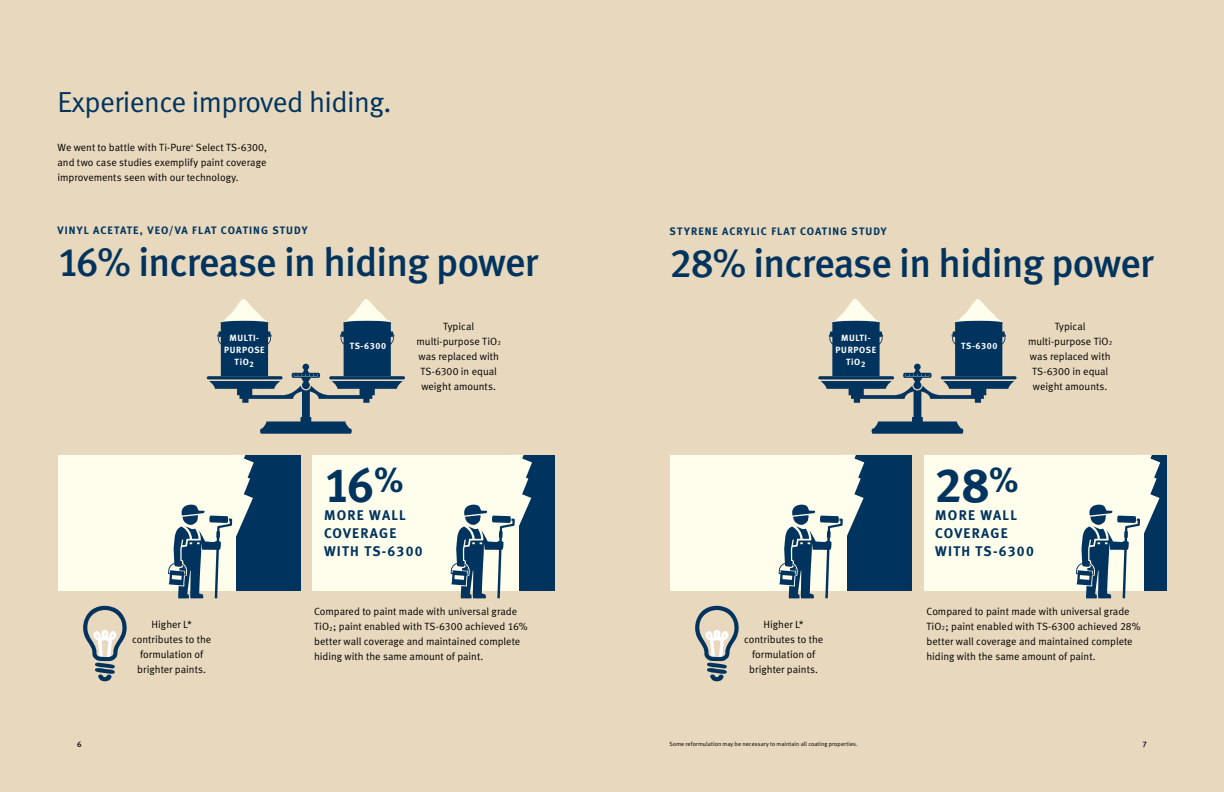
<style>
.page{position:relative;width:1224px;height:792px;background:#e8d8bd}
.page>*{position:absolute;margin:0;border:0;box-sizing:border-box;transform-origin:0 0}
.t1{font:48.2px "Meta Bold LF";color:#00345e}
.t2{font:40px "Meta Medium LF";letter-spacing:-.02em;color:#00345e}
.t3{font:29px "Meta Normal LF";letter-spacing:-.02em;color:#00345e}
.t4{font:14px/18px "Meta Bold LF";letter-spacing:.09em;color:#00345e}
.t5{font:10.8px "Meta Bold LF";letter-spacing:.095em;color:#00345e}
.t6{font:10.5px/15px "Meta Normal LF";color:#000;text-align:center}
.t7{font:9px/12px "Meta Bold LF";letter-spacing:.07em;color:#fff;text-align:center}
.t8{font:8px "Meta Medium LF";color:#000}
.t9{font:6px "Meta Normal";letter-spacing:.01em;color:#000}
.t10{font:3.2px "Meta Normal LF";color:#000}
.s1{font-size:6.1px}
</style>
<div class="page">
<svg style="left:83px;top:605px;width:44px;height:76px"></svg>
<svg style="left:695px;top:605px;width:44px;height:76px"></svg>
<div style="left:670px;top:455px;width:241px;height:136px;background:#fffdec"></div>
<div style="left:847px;top:455px;width:64px;height:136px;background:#00345e"></div>
<div style="left:924px;top:455px;width:242px;height:136px;background:#fffdec"></div>
<div style="left:1144px;top:455px;width:22px;height:136px;background:#00345e"></div>
<hr style="left:329px;top:376px;width:76px;height:3px;background:#00345e;border-radius:2px">
<hr style="left:207px;top:376px;width:76px;height:3px;background:#00345e;border-radius:2px">
<svg style="left:209px;top:299px;width:194px;height:135px"></svg>
<hr style="left:941px;top:376px;width:76px;height:3px;background:#00345e;border-radius:2px">
<hr style="left:818px;top:376px;width:76px;height:3px;background:#00345e;border-radius:2px">
<svg style="left:821px;top:299px;width:193px;height:135px"></svg>
<div style="left:58px;top:455px;width:243px;height:136px;background:#fffdec"></div>
<div style="left:236px;top:455px;width:65px;height:136px;background:#00345e"></div>
<div style="left:312px;top:455px;width:242px;height:136px;background:#fffdec"></div>
<div style="left:519px;top:455px;width:35px;height:136px;background:#00345e"></div>
<svg style="left:451px;top:455px;width:81px;height:143px"></svg>
<svg style="left:779px;top:455px;width:85px;height:143px"></svg>
<svg style="left:1076px;top:455px;width:84px;height:143px"></svg>
<svg style="left:168px;top:455px;width:86px;height:143px"></svg>
<h3 class="t3" style="left:58px;top:85px;width:335px">Experience improved hiding.</h3>
<p class="t6" style="left:58px;top:140px;width:135px">We went to battle with Ti-Pure</p>
<p class="t10" style="left:191px;top:144px;width:4px">®</p>
<p class="t6" style="left:58px;top:140px;width:211px;text-align:justify;text-indent:138px">Select TS-6300, and two case studies exemplify paint coverage improvements seen with our technology.</p>
<p class="t5" style="left:58px;top:224px;width:251px">VINYL ACETATE, VEO/VA FLAT COATING STUDY</p>
<h2 class="t2" style="left:58px;top:239px;width:482px">16% increase in hiding power</h2>
<p class="t7" style="left:224px;top:332px;width:42px">MULTI-<br>PURPOSE<br>TiO<sub>2</sub></p>
<p class="t7" style="left:350px;top:340px;width:38px">TS-6300</p>
<p class="t6" style="left:417px;top:319px;width:86px">Typical multi-purpose TiO<span class="s1">2 </span>was replaced with<br>TS-6300 in equal weight amounts.</p>
<h1 class="t1" style="left:324px;top:457px;width:81px">16<sup>%</sup></h1>
<h3 class="t4" style="left:324px;top:506px;width:100px">MORE WALL<br>COVERAGE<br>WITH TS-6300</h3>
<p class="t5" style="left:670px;top:225px;width:219px">STYRENE ACRYLIC FLAT COATING STUDY</p>
<h2 class="t2" style="left:670px;top:240px;width:486px">28% increase in hiding power</h2>
<p class="t7" style="left:836px;top:332px;width:42px">MULTI-<br>PURPOSE<br>TiO<sub>2</sub></p>
<p class="t7" style="left:961px;top:340px;width:38px">TS-6300</p>
<p class="t6" style="left:1028px;top:319px;width:86px">Typical multi-purpose TiO<span class="s1">2 </span>was replaced with<br>TS-6300 in equal weight amounts.</p>
<h1 class="t1" style="left:935px;top:457px;width:85px">28<sup>%</sup></h1>
<h3 class="t4" style="left:935px;top:506px;width:100px">MORE WALL<br>COVERAGE<br>WITH TS-6300</h3>
<p class="t6" style="left:314px;top:604px;width:215px;text-align:left">Compared to paint made with universal grade TiO<sub>2</sub>; paint enabled with TS-6300 achieved 16% better wall coverage and maintained complete hiding with the same amount of paint.</p>
<p class="t6" style="left:926px;top:603px;width:216px;text-align:left">Compared to paint made with universal grade TiO<sub>2</sub>; paint enabled with TS-6300 achieved 28% better wall coverage and maintained complete hiding with the same amount of paint.</p>
<p class="t6" style="left:132px;top:616px;width:81px">Higher L* contributes to the formulation of brighter paints.</p>
<p class="t6" style="left:744px;top:616px;width:81px">Higher L* contributes to the formulation of brighter paints.</p>
<p class="t9" style="left:670px;top:740px;width:190px">Some reformulation may be necessary to maintain all coating properties.</p>
<p class="t8" style="left:77px;top:740px;width:6px">6</p>
<p class="t8" style="left:1142px;top:740px;width:6px">7</p>
</div>
